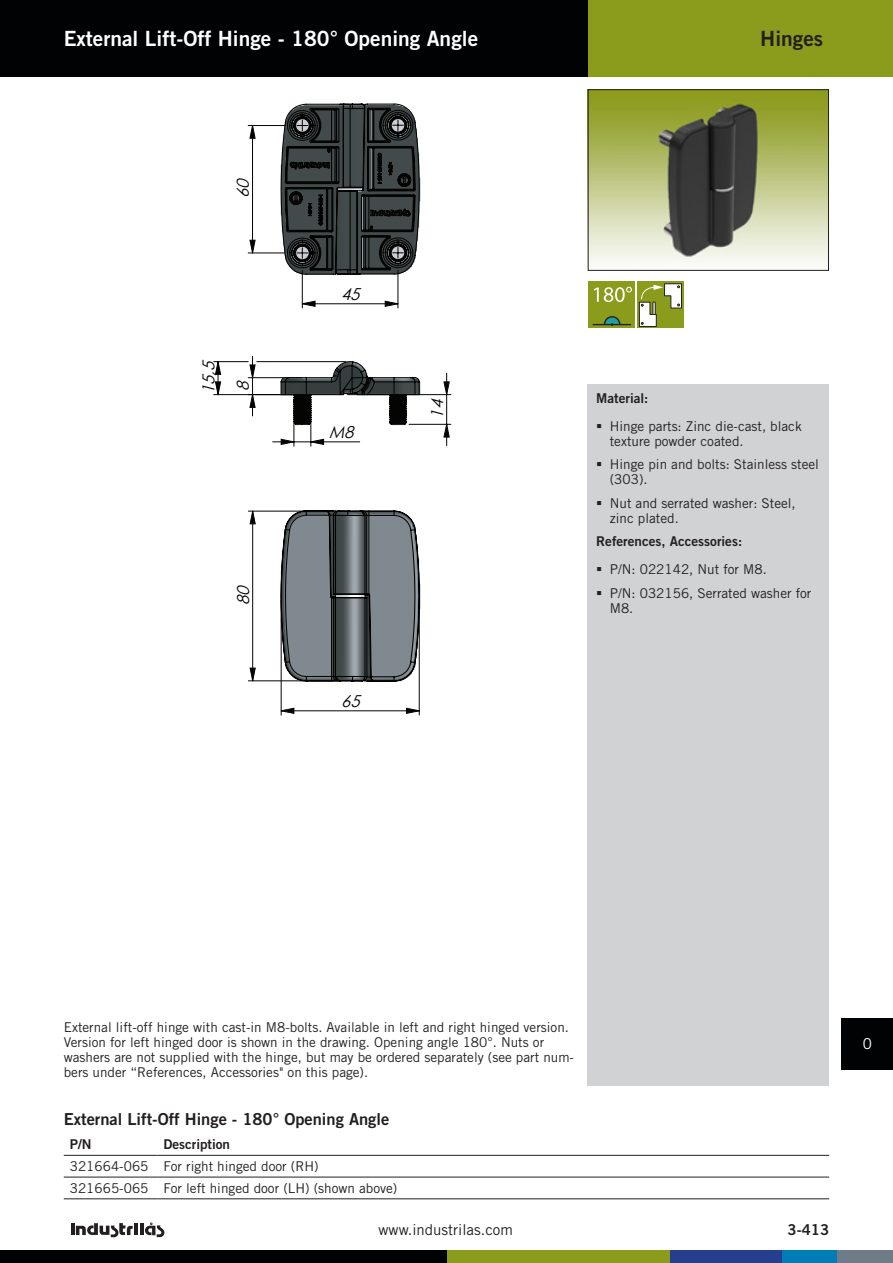
<style>
.page{position:relative;width:893px;height:1263px;background:#fff}
.page>*{position:absolute;margin:0;border:0;box-sizing:border-box;transform-origin:0 0}
.rightPageTitle{font:21px "Trade Gothic LT Std Bd 2";color:#fff}
.rightChapter{font:21px "Trade Gothic LT Std Bd 2";color:#231f20}
.tHeader{font:16.5px "Trade Gothic LT Std Bd 2";color:#231f20}
.t1{font:italic 16.5px/34.5px "Century Gothic";color:#040503}
.pageFootCenter{font:15px "Trade Gothic LT Std";color:#231f20}
.pageFootRight{font:15px "Trade Gothic LT Std Bd 2";color:#231f20}
.pageIndexNumber{font:15px "Trade Gothic LT Std";color:#fff}
.productDescription{font:13.5px/15px "Trade Gothic LT Std";color:#231f20}
.tdleft{font:13.5px "Trade Gothic LT Std";color:#231f20}
.productDescriptionHe{font:13.5px "Trade Gothic LT Std Bd 2";color:#231f20}
.tHeadersLeft{font:13.5px "Trade Gothic LT Std Bd 2";color:#231f20}
</style>
<div class="page">
<div style="left:588px;top:0;width:305px;height:77px;background:#8b9b1c"></div>
<div style="left:0;top:0;width:588px;height:77px;background:#010203"></div>
<div style="left:837px;top:1250px;width:56px;height:13px;background:#6f7c87"></div>
<div style="left:781px;top:1250px;width:56px;height:13px;background:#007cb6"></div>
<div style="left:670px;top:1250px;width:111px;height:13px;background:#253f8e"></div>
<div style="left:446px;top:1250px;width:224px;height:13px;background:#8b9b1c"></div>
<div style="left:0;top:1250px;width:446px;height:13px;background:#010203"></div>
<div style="left:588px;top:385px;width:241px;height:701px;background:#d1d2d4"></div>
<hr style="left:281px;top:600px;width:1px;height:115px;background:#040503">
<hr style="left:419px;top:600px;width:1px;height:115px;background:#040503">
<hr style="left:248px;top:511px;width:96px;height:1px;background:#040503">
<hr style="left:248px;top:680px;width:88px;height:1px;background:#040503">
<hr style="left:347px;top:394px;width:104px;height:1px;background:#040503">
<hr style="left:409px;top:424px;width:42px;height:1px;background:#040503">
<hr style="left:214px;top:361px;width:34px;height:1px;background:#040503">
<hr style="left:214px;top:394px;width:88px;height:1px;background:#040503">
<hr style="left:248px;top:125px;width:38px;height:1px;background:#040503">
<hr style="left:294px;top:400px;width:1px;height:46px;background:#040503">
<hr style="left:310px;top:400px;width:1px;height:46px;background:#040503">
<hr style="left:311px;top:441px;width:49px;height:1px;background:#040503">
<svg style="left:280px;top:707px;width:140px;height:7px"></svg>
<svg style="left:249px;top:510px;width:7px;height:172px"></svg>
<svg style="left:215px;top:126px;width:234px;height:311px"></svg>
<svg style="left:273px;top:438px;width:51px;height:7px"></svg>
<svg style="left:280px;top:350px;width:140px;height:76px"></svg>
<svg style="left:280px;top:510px;width:140px;height:172px;background:#6f777b"></svg>
<svg style="left:280px;top:103px;width:140px;height:172px;background:#3b4040"></svg>
<img style="left:590px;top:91px;width:237px;height:173px">
<div style="left:588px;top:89px;width:241px;height:182px;border:1px solid #231f20"></div>
<div style="left:588px;top:282px;width:47px;height:46px;background:#8b9b1c"></div>
<svg style="left:603px;top:316px;width:18px;height:10px"></svg>
<svg style="left:594px;top:287px;width:38px;height:15px"></svg>
<hr style="left:593px;top:324px;width:38px;height:1px;background:#231f20">
<div style="left:637px;top:282px;width:47px;height:46px;background:#8b9b1c"></div>
<svg style="left:638px;top:283px;width:44px;height:44px"></svg>
<svg style="left:71px;top:1222px;width:94px;height:15px"></svg>
<div style="left:842px;top:1018px;width:51px;height:51px;background:#010203"></div>
<hr style="left:64px;top:1155px;width:93px;height:1px;background:#231f20">
<hr style="left:157px;top:1155px;width:672px;height:1px;background:#231f20">
<hr style="left:64px;top:1177px;width:93px;height:1px;background:#231f20">
<hr style="left:157px;top:1177px;width:672px;height:1px;background:#231f20">
<hr style="left:64px;top:1198px;width:93px;height:1px;background:#231f20">
<hr style="left:157px;top:1198px;width:672px;height:1px;background:#231f20">
<p class="rightPageTitle" style="left:64px;top:25px;width:416px">External Lift-Off Hinge - 180° Opening Angle</p>
<p class="rightChapter" style="left:760px;top:25px;width:64px">Hinges</p>
<p class="t1" style="left:225px;top:198px;width:26px;rotate:-90deg">60</p>
<p class="t1" style="left:191px;top:394px;width:40px;rotate:-90deg">15,5<br>8</p>
<p class="t1" style="left:226px;top:605px;width:26px;rotate:-90deg">80</p>
<p class="t1" style="left:341px;top:277px;width:26px">45</p>
<p class="t1" style="left:329px;top:415px;width:32px">M8</p>
<p class="t1" style="left:420px;top:418px;width:26px;rotate:-90deg">14</p>
<p class="t1" style="left:341px;top:684px;width:26px">65</p>
<p class="productDescriptionHe" style="left:596px;top:390px;width:54px">Material:</p>
<p class="productDescription" style="left:610px;top:418px;width:193px">Hinge parts: Zinc die-cast, black texture powder coated.</p>
<p class="productDescription" style="left:610px;top:457px;width:211px">Hinge pin and bolts: Stainless steel (303).</p>
<p class="productDescription" style="left:610px;top:495px;width:187px">Nut and serrated washer: Steel, zinc plated.</p>
<p class="productDescriptionHe" style="left:596px;top:533px;width:147px">References, Accessories:</p>
<p class="productDescription" style="left:610px;top:562px;width:159px">P/N: 022142, Nut for M8.</p>
<p class="productDescription" style="left:610px;top:585px;width:203px">P/N: 032156, Serrated washer for<br>M8.</p>
<p class="productDescription" style="left:64px;top:1020px;width:512px">External lift-off hinge with cast-in M8-bolts. Available in left and right hinged version.<br>Version for left hinged door is shown in the drawing. Opening angle 180°. Nuts or washers are not supplied with the hinge, but may be ordered separately (see part num&shy;bers under “References, Accessories" on this page).</p>
<p class="tHeader" style="left:64px;top:1109px;width:327px">External Lift-Off Hinge - 180° Opening Angle</p>
<p class="tHeadersLeft" style="left:70px;top:1136px;width:23px">P/N</p>
<p class="tHeadersLeft" style="left:163px;top:1136px;width:68px">Description</p>
<p class="tdleft" style="left:70px;top:1158px;width:80px">321664-065</p>
<p class="tdleft" style="left:163px;top:1158px;width:157px">For right hinged door (RH)</p>
<p class="tdleft" style="left:70px;top:1180px;width:80px">321665-065</p>
<p class="tdleft" style="left:163px;top:1180px;width:235px">For left hinged door (LH) (shown above)</p>
<p class="pageFootCenter" style="left:379px;top:1221px;width:136px">www.industrilas.com</p>
<p class="pageFootRight" style="left:787px;top:1221px;width:43px">3-413</p>
<p class="pageIndexNumber" style="left:863px;top:1035px;width:11px">0</p>
</div>
